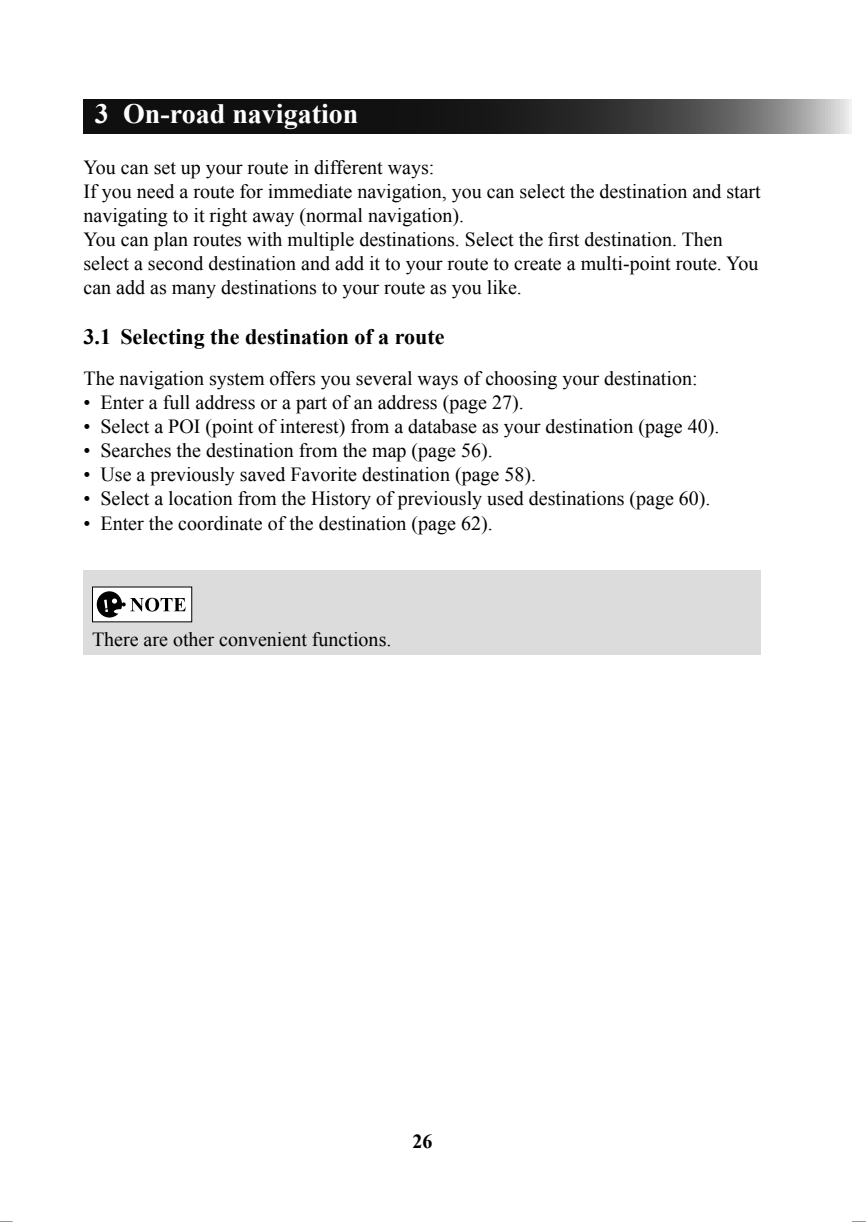
<style>
.page{position:relative;width:866px;height:1222px;background:#fff}
.page>*{position:absolute;margin:0;border:0;box-sizing:border-box;transform-origin:0 0}
.t1{font:700 28px "Times New Roman";color:#fff}
.t2{font:700 22px "Times New Roman";color:#000}
.t3{font:20px/24px "Times New Roman";color:#000}
.t4{font:700 20px "Times New Roman";color:#000}
</style>
<div class="page">
<svg style="left:83px;top:99px;width:769px;height:34px;background:#323232"></svg>
<div style="left:83px;top:570px;width:678px;height:85px;background:#dcdcdc"></div>
<div style="left:92px;top:587px;width:100px;height:35px;background:#fff"></div>
<svg style="left:97px;top:591px;width:89px;height:26px"></svg>
<svg style="left:0;top:1221px;width:13px;height:1px"></svg>
<svg style="left:852px;top:1221px;width:14px;height:1px"></svg>
<h1 class="t1" style="left:95px;top:94px;width:265px">3 On-road navigation</h1>
<p class="t3" style="left:83px;top:155px;width:679px">You can set up your route in different ways:<br>If you need a route for immediate navigation, you can select the destination and start navigating to it right away (normal navigation).<br>You can plan routes with multiple destinations. Select the first destination. Then select a second destination and add it to your route to create a multi-point route. You can add as many destinations to your route as you like.</p>
<p class="t2" style="left:83px;top:322px;width:362px">3.1 Selecting the destination of a route</p>
<p class="t3" style="left:83px;top:366px;width:615px">The navigation system offers you several ways of choosing your destination:</p>
<p class="t3" style="left:83px;top:390px;width:442px">• Enter a full address or a part of an address (page 27).</p>
<p class="t3" style="left:83px;top:414px;width:637px">• Select a POI (point of interest) from a database as your destination (page 40).</p>
<p class="t3" style="left:83px;top:438px;width:411px">• Searches the destination from the map (page 56).</p>
<p class="t3" style="left:83px;top:462px;width:454px">• Use a previously saved Favorite destination (page 58).</p>
<p class="t3" style="left:83px;top:486px;width:628px">• Select a location from the History of previously used destinations (page 60).</p>
<p class="t3" style="left:83px;top:510px;width:411px">• Enter the coordinate of the destination (page 62).</p>
<p class="t3" style="left:92px;top:627px;width:301px">There are other convenient functions.</p>
<p class="t4" style="left:412px;top:1127px;width:21px">26</p>
</div>
